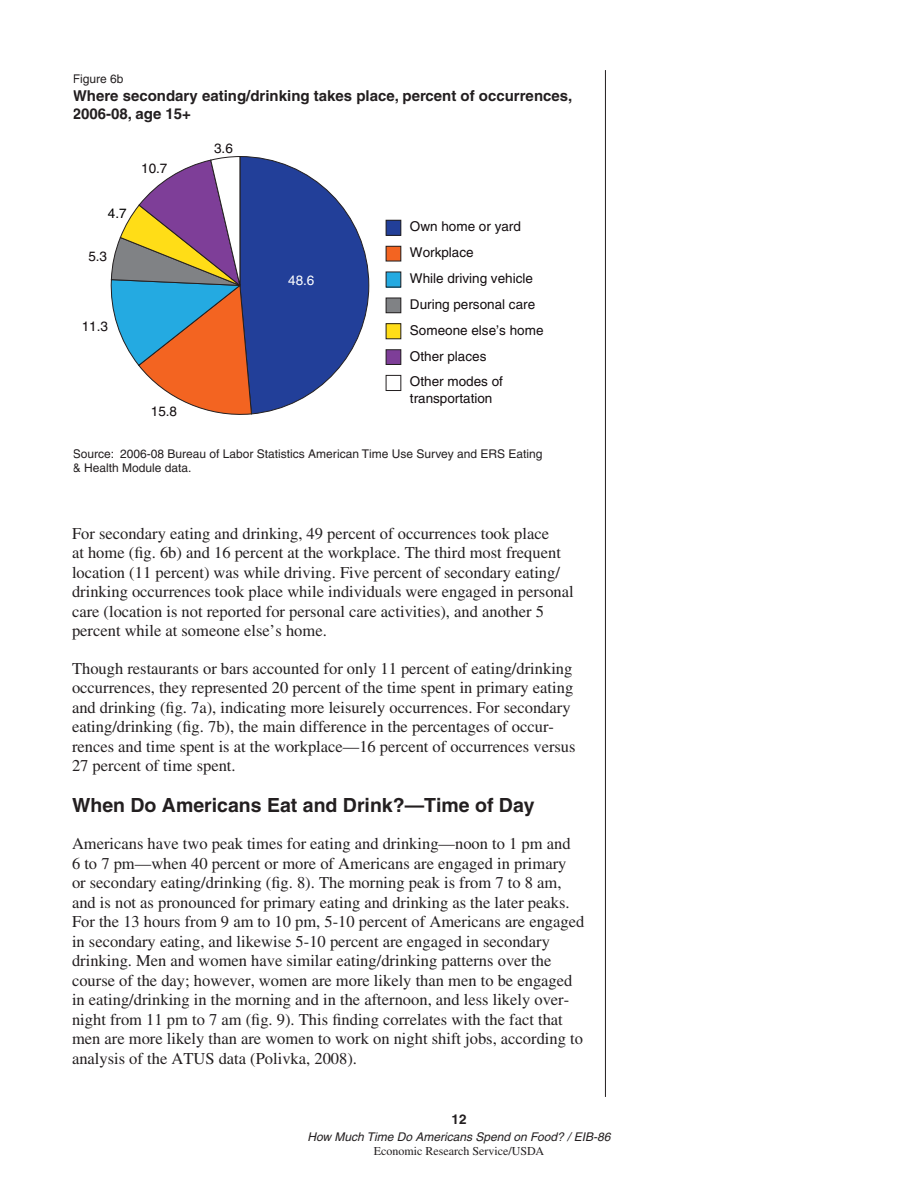
<style>
.page{position:relative;width:918px;height:1188px;background:#fff}
.page>*{position:absolute;margin:0;border:0;box-sizing:border-box;transform-origin:0 0}
.Heading_2{font:700 19.5px "Helvetica";color:#231f20}
.Body_Text{font:16.5px/19.5px "Times";color:#231f20}
.t1{font:700 15px/18px "Helvetica";color:#231f20}
.t2{font:13.5px/25.8px "Helvetica";color:#130d0f}
.t3{font:13.5px "Helvetica";color:#fff}
.t4{font:13.5px "Helvetica";color:#000}
.t5{font:700 13.5px "Helvetica";color:#231f20}
.t6{font:12px/14.4px "Helvetica";color:#231f20}
.t7{font:italic 12px "Helvetica";color:#231f20}
.t8{font:12px "Times";color:#231f20}
</style>
<div class="page">
<hr style="left:605px;top:70px;width:1px;height:1027px;background:#231f20">
<svg style="left:110px;top:156px;width:260px;height:259px"></svg>
<div style="left:386px;top:220px;width:15px;height:15px;background:#223f99"></div>
<div style="left:386px;top:220px;width:15px;height:16px;border:1px solid #231f20"></div>
<div style="left:386px;top:246px;width:15px;height:15px;background:#f36421"></div>
<div style="left:386px;top:246px;width:15px;height:15px;border:1px solid #231f20"></div>
<div style="left:386px;top:272px;width:15px;height:15px;background:#24aae1"></div>
<div style="left:386px;top:298px;width:15px;height:15px;background:#808285"></div>
<div style="left:386px;top:298px;width:15px;height:15px;border:1px solid #231f20"></div>
<div style="left:386px;top:324px;width:15px;height:15px;background:#ffdd17"></div>
<div style="left:386px;top:323px;width:15px;height:16px;border:1px solid #231f20"></div>
<div style="left:386px;top:350px;width:15px;height:14px;background:#7e3e98"></div>
<div style="left:386px;top:349px;width:15px;height:16px;border:1px solid #231f20"></div>
<div style="left:386px;top:375px;width:15px;height:16px;border:1px solid #231f20"></div>
<p class="t6" style="left:73px;top:72px;width:52px">Figure 6b</p>
<p class="t1" style="left:73px;top:87px;width:501px">Where secondary eating/drinking takes place, percent of occurrences,<br>2006-08, age 15+</p>
<p class="t4" style="left:108px;top:205px;width:20px">4.7</p>
<p class="t2" style="left:88px;top:243px;width:20px">5.3</p>
<p class="t2" style="left:141px;top:155px;width:28px">10.7</p>
<p class="t2" style="left:82px;top:313px;width:28px">11.3</p>
<p class="t2" style="left:151px;top:398px;width:28px">15.8</p>
<p class="t2" style="left:214px;top:136px;width:20px">3.6</p>
<p class="t3" style="left:288px;top:272px;width:28px">48.6</p>
<p class="t2" style="left:410px;top:214px;width:135px">Own home or yard<br>Workplace<br>While driving vehicle<br>During personal care<br>Someone else’s home<br>Other places<br>Other modes of</p>
<p class="t2" style="left:410px;top:385px;width:84px">transportation</p>
<p class="t6" style="left:73px;top:446px;width:471px">Source: 2006-08 Bureau of Labor Statistics American Time Use Survey and ERS Eating &amp; Health Module data.</p>
<p class="Body_Text" style="left:72px;top:523px;width:503px">For secondary eating and drinking, 49 percent of occurrences took place<br>at home (fig. 6b) and 16 percent at the workplace. The third most frequent location (11 percent) was while driving. Five percent of secondary eating/ drinking occurrences took place while individuals were engaged in personal care (location is not reported for personal care activities), and another 5 percent while at someone else’s home.</p>
<p class="Body_Text" style="left:72px;top:658px;width:505px">Though restaurants or bars accounted for only 11 percent of eating/drinking occurrences, they represented 20 percent of the time spent in primary eating and drinking (fig. 7a), indicating more leisurely occurrences. For secondary eating/drinking (fig. 7b), the main difference in the percentages of occur&shy;rences and time spent is at the workplace—16 percent of occurrences versus 27 percent of time spent.</p>
<p class="Heading_2" style="left:72px;top:793px;width:464px">When Do Americans Eat and Drink?—Time of Day</p>
<p class="Body_Text" style="left:72px;top:834px;width:514px">Americans have two peak times for eating and drinking—noon to 1 pm and<br>6 to 7 pm—when 40 percent or more of Americans are engaged in primary<br>or secondary eating/drinking (fig. 8). The morning peak is from 7 to 8 am, and is not as pronounced for primary eating and drinking as the later peaks.<br>For the 13 hours from 9 am to 10 pm, 5-10 percent of Americans are engaged in secondary eating, and likewise 5-10 percent are engaged in secondary drinking. Men and women have similar eating/drinking patterns over the course of the day; however, women are more likely than men to be engaged in eating/drinking in the morning and in the afternoon, and less likely over&shy;night from 11 pm to 7 am (fig. 9). This finding correlates with the fact that men are more likely than are women to work on night shift jobs, according to analysis of the ATUS data (Polivka, 2008).</p>
<p class="t5" style="left:452px;top:1111px;width:17px">12</p>
<p class="t7" style="left:307px;top:1130px;width:305px">How Much Time Do Americans Spend on Food? / EIB-86</p>
<p class="t8" style="left:374px;top:1144px;width:172px">Economic Research Service/USDA</p>
</div>
